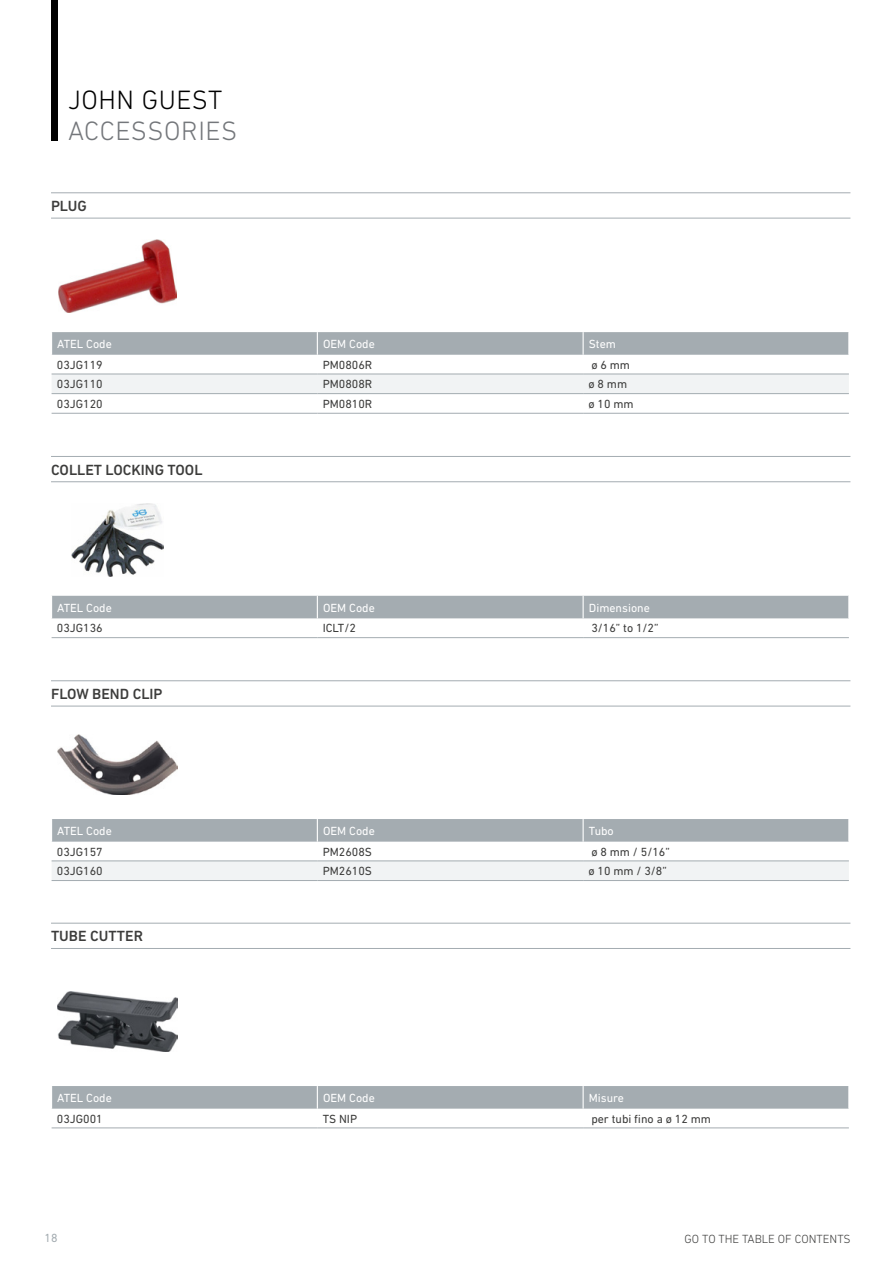
<style>
.page{position:relative;width:893px;height:1263px;background:#fff}
.page>*{position:absolute;margin:0;border:0;box-sizing:border-box;transform-origin:0 0}
.t1{font:300 27px "DIN Next LT Pro";letter-spacing:.02em;color:#74777b}
.t2{font:300 27px "DIN Next LT Pro";letter-spacing:.02em;color:#000}
.t3{font:500 15px "DIN Next LT Pro";color:#3c3c3b}
.t4{font:12px "DIN Next LT Pro";color:#3c3c3b}
.t5{font:12px "DIN Next LT Pro";color:#fff}
.t6{font:300 12px "DIN Next LT Pro";color:#3c3c3b}
.t7{font:12px "DIN Next LT Pro";color:#a4acb1}
</style>
<div class="page">
<div style="left:51px;top:0;width:6px;height:140px;background:#000"></div>
<hr style="left:51px;top:192px;width:799px;height:1px;background:#a4acb1">
<hr style="left:51px;top:218px;width:799px;height:1px;background:#a4acb1">
<img style="left:58px;top:239px;width:119px;height:74px">
<div style="left:52px;top:375px;width:797px;height:18px;background:#f1f3f4"></div>
<svg style="left:52px;top:332px;width:797px;height:23px;background:#a5adb2"></svg>
<hr style="left:317px;top:393px;width:266px;height:1px;background:#a4acb1">
<hr style="left:583px;top:393px;width:266px;height:1px;background:#a4acb1">
<hr style="left:317px;top:374px;width:266px;height:1px;background:#a4acb1">
<hr style="left:317px;top:413px;width:266px;height:1px;background:#a4acb1">
<hr style="left:583px;top:374px;width:266px;height:1px;background:#a4acb1">
<hr style="left:583px;top:413px;width:266px;height:1px;background:#a4acb1">
<hr style="left:52px;top:393px;width:265px;height:1px;background:#a4acb1">
<hr style="left:52px;top:374px;width:265px;height:1px;background:#a4acb1">
<hr style="left:52px;top:413px;width:265px;height:1px;background:#a4acb1">
<hr style="left:51px;top:923px;width:799px;height:1px;background:#a4acb1">
<hr style="left:51px;top:948px;width:799px;height:1px;background:#a4acb1">
<img style="left:57px;top:992px;width:121px;height:59px">
<div style="left:52px;top:1086px;width:797px;height:23px;background:#a4acb1"></div>
<hr style="left:317px;top:1127px;width:266px;height:1px;background:#a4acb1">
<hr style="left:583px;top:1127px;width:266px;height:1px;background:#a4acb1">
<hr style="left:52px;top:1127px;width:265px;height:1px;background:#a4acb1">
<hr style="left:51px;top:456px;width:799px;height:1px;background:#a4acb1">
<hr style="left:51px;top:481px;width:799px;height:1px;background:#a4acb1">
<img style="left:72px;top:503px;width:92px;height:73px">
<div style="left:52px;top:596px;width:797px;height:22px;background:#a4acb1"></div>
<hr style="left:317px;top:637px;width:266px;height:1px;background:#a4acb1">
<hr style="left:583px;top:637px;width:266px;height:1px;background:#a4acb1">
<hr style="left:52px;top:637px;width:265px;height:1px;background:#a4acb1">
<hr style="left:51px;top:680px;width:799px;height:1px;background:#a4acb1">
<hr style="left:51px;top:706px;width:799px;height:1px;background:#a4acb1">
<img style="left:57px;top:734px;width:121px;height:60px">
<div style="left:52px;top:861px;width:797px;height:19px;background:#f1f3f4"></div>
<div style="left:52px;top:819px;width:797px;height:23px;background:#a4acb1"></div>
<hr style="left:317px;top:860px;width:266px;height:1px;background:#a4acb1">
<hr style="left:317px;top:880px;width:266px;height:1px;background:#a4acb1">
<hr style="left:583px;top:860px;width:266px;height:1px;background:#a4acb1">
<hr style="left:583px;top:880px;width:266px;height:1px;background:#a4acb1">
<hr style="left:52px;top:860px;width:265px;height:1px;background:#a4acb1">
<hr style="left:52px;top:880px;width:265px;height:1px;background:#a4acb1">
<h1 class="t2" style="left:68px;top:84px;width:156px">JOHN GUEST</h1>
<h1 class="t1" style="left:68px;top:116px;width:171px">ACCESSORIES</h1>
<p class="t3" style="left:51px;top:197px;width:37px">PLUG</p>
<p class="t5" style="left:57px;top:337px;width:56px">ATEL Code</p>
<p class="t5" style="left:323px;top:337px;width:53px">OEM Code</p>
<p class="t5" style="left:589px;top:337px;width:29px">Stem</p>
<p class="t4" style="left:57px;top:358px;width:47px">03JG119</p>
<p class="t4" style="left:323px;top:358px;width:51px">PM0806R</p>
<p class="t4" style="left:591px;top:358px;width:40px">ø 6 mm</p>
<p class="t4" style="left:57px;top:377px;width:47px">03JG110</p>
<p class="t4" style="left:323px;top:377px;width:51px">PM0808R</p>
<p class="t4" style="left:588px;top:377px;width:40px">ø 8 mm</p>
<p class="t4" style="left:57px;top:397px;width:47px">03JG120</p>
<p class="t4" style="left:323px;top:397px;width:51px">PM0810R</p>
<p class="t4" style="left:588px;top:397px;width:47px">ø 10 mm</p>
<p class="t3" style="left:51px;top:461px;width:153px">COLLET LOCKING TOOL</p>
<p class="t5" style="left:57px;top:601px;width:56px">ATEL Code</p>
<p class="t5" style="left:323px;top:601px;width:53px">OEM Code</p>
<p class="t5" style="left:589px;top:601px;width:62px">Dimensione</p>
<p class="t4" style="left:57px;top:621px;width:47px">03JG136</p>
<p class="t4" style="left:323px;top:621px;width:35px">ICLT/2</p>
<p class="t4" style="left:591px;top:621px;width:69px">3/16” to 1/2”</p>
<p class="t3" style="left:51px;top:685px;width:113px">FLOW BEND CLIP</p>
<p class="t5" style="left:57px;top:824px;width:56px">ATEL Code</p>
<p class="t5" style="left:323px;top:824px;width:53px">OEM Code</p>
<p class="t5" style="left:589px;top:824px;width:26px">Tubo</p>
<p class="t4" style="left:57px;top:844px;width:47px">03JG157</p>
<p class="t4" style="left:323px;top:844px;width:51px">PM2608S</p>
<p class="t4" style="left:591px;top:844px;width:80px">ø 8 mm / 5/16”</p>
<p class="t4" style="left:57px;top:864px;width:47px">03JG160</p>
<p class="t4" style="left:323px;top:864px;width:51px">PM2610S</p>
<p class="t4" style="left:588px;top:864px;width:80px">ø 10 mm / 3/8”</p>
<p class="t3" style="left:51px;top:928px;width:93px">TUBE CUTTER</p>
<p class="t5" style="left:57px;top:1091px;width:56px">ATEL Code</p>
<p class="t5" style="left:323px;top:1091px;width:53px">OEM Code</p>
<p class="t5" style="left:589px;top:1091px;width:37px">Misure</p>
<p class="t4" style="left:57px;top:1111px;width:47px">03JG001</p>
<p class="t4" style="left:323px;top:1111px;width:36px">TS NIP</p>
<p class="t4" style="left:591px;top:1111px;width:121px">per tubi fino a ø 12 mm</p>
<p class="t7" style="left:45px;top:1231px;width:15px">18</p>
<p class="t6" style="left:685px;top:1232px;width:168px">GO TO THE TABLE OF CONTENTS</p>
</div>
